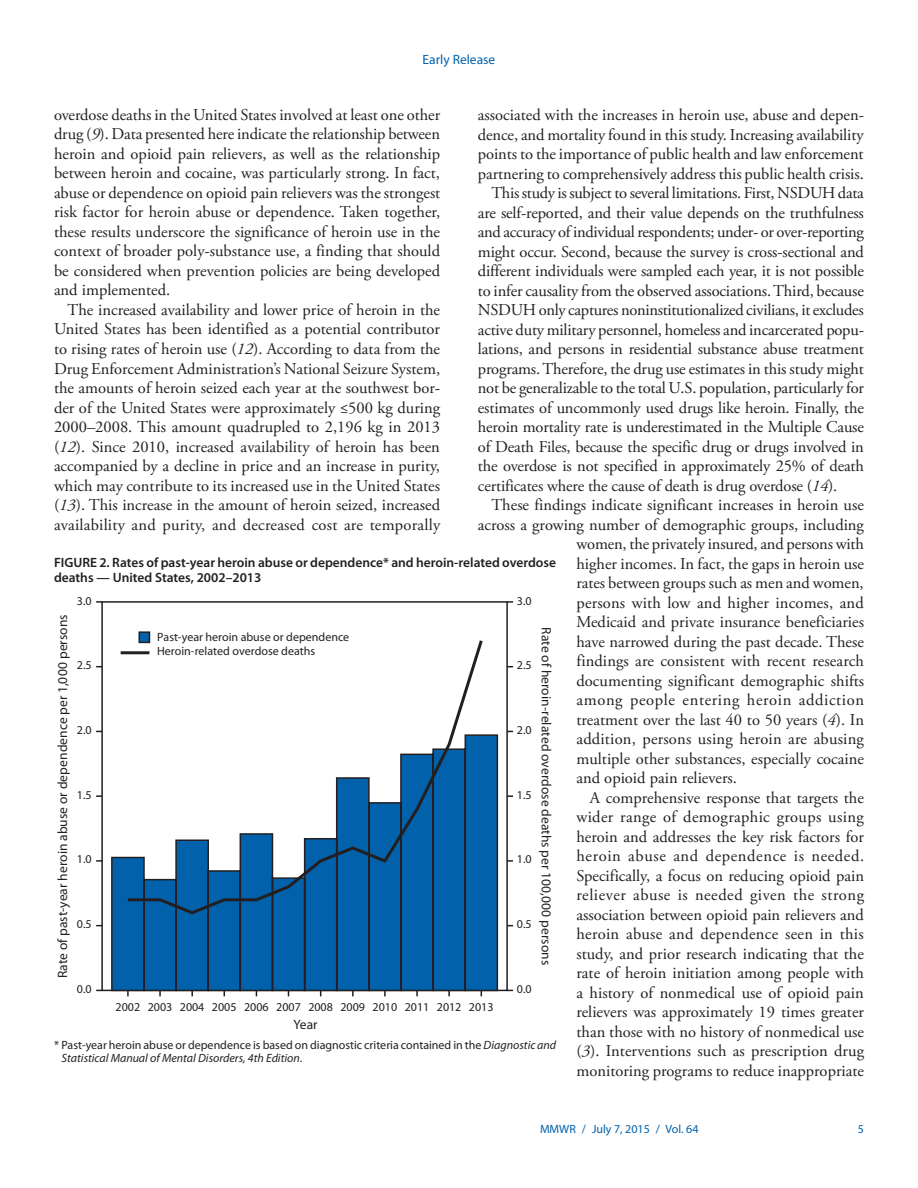
<style>
.page{position:relative;width:918px;height:1188px;background:#fff}
.page>*{position:absolute;margin:0;border:0;box-sizing:border-box;transform-origin:0 0}
.Paragraph{font:16.5px/19.5px "Adobe Garamond Pro";color:#231f20;text-align:justify}
.Paragraph-2{font:16.5px "Adobe Garamond Pro";letter-spacing:.04em;color:#231f20}
.t1{font:13.5px "Myriad Pro";letter-spacing:.005em;color:#231f20}
.Figure_Title{font:600 13.5px/15px "Myriad Pro";color:#231f20}
.t2{font:13.5px "Myriad Pro";color:#0161ab}
.Figure_Footnote{font:12px/14.4px "Myriad Pro";color:#231f20}
.t3{font:12px "Myriad Pro";color:#0161ab}
.s1{font-style:italic}
</style>
<div class="page">
<div style="left:101px;top:601px;width:407px;height:390px;border:2px solid #231f20"></div>
<svg style="left:507px;top:860px;width:6px;height:2px"></svg>
<svg style="left:507px;top:795px;width:6px;height:2px"></svg>
<svg style="left:507px;top:601px;width:6px;height:2px"></svg>
<svg style="left:96px;top:860px;width:6px;height:2px"></svg>
<svg style="left:96px;top:795px;width:6px;height:2px"></svg>
<svg style="left:96px;top:601px;width:6px;height:2px"></svg>
<div style="left:139px;top:632px;width:10px;height:10px;background:#0161ab"></div>
<div style="left:138px;top:631px;width:12px;height:12px;border:2px solid #231f20"></div>
<hr style="left:121px;top:651px;width:28px;height:3px;background:#231f20">
<svg style="left:110px;top:734px;width:389px;height:258px"></svg>
<svg style="left:448px;top:990px;width:2px;height:6px"></svg>
<svg style="left:416px;top:990px;width:2px;height:6px"></svg>
<svg style="left:384px;top:990px;width:2px;height:6px"></svg>
<svg style="left:352px;top:990px;width:2px;height:6px"></svg>
<svg style="left:191px;top:990px;width:2px;height:6px"></svg>
<svg style="left:159px;top:990px;width:2px;height:6px"></svg>
<svg style="left:127px;top:990px;width:2px;height:6px"></svg>
<svg style="left:125px;top:637px;width:360px;height:279px"></svg>
<p class="t2" style="left:423px;top:51px;width:74px">Early Release</p>
<p class="Paragraph" style="left:54px;top:106px;width:388px">overdose deaths in the United States involved at least one other drug (<span class="s1">9</span>). Data presented here indicate the relationship between heroin and opioid pain relievers, as well as the relationship between heroin and cocaine, was particularly strong. In fact, abuse or dependence on opioid pain relievers was the strongest risk factor for heroin abuse or dependence. Taken together, these results underscore the significance of heroin use in the context of broader poly-substance use, a finding that should be considered when prevention policies are being developed and implemented.</p>
<p class="Paragraph" style="left:54px;top:301px;width:388px;text-indent:13px">The increased availability and lower price of heroin in the United States has been identified as a potential contributor to rising rates of heroin use (<span class="s1">12</span>). According to data from the Drug Enforcement Administration’s National Seizure System, the amounts of heroin seized each year at the southwest bor&shy;der of the United States were approximately ≤500 kg during 2000–2008. This amount quadrupled to 2,196 kg in 2013 (<span class="s1">12</span>). Since 2010, increased availability of heroin has been accompanied by a decline in price and an increase in purity, which may contribute to its increased use in the United States (<span class="s1">13</span>). This increase in the amount of heroin seized, increased availability and purity, and decreased cost are temporally</p>
<p class="Paragraph" style="left:478px;top:106px;width:388px">associated with the increases in heroin use, abuse and depen&shy;dence, and mortality found in this study. Increasing availability points to the importance of public health and law enforcement partnering to comprehensively address this public health crisis.</p>
<p class="Paragraph" style="left:478px;top:184px;width:388px;text-indent:13px">This study is subject to several limitations. First, NSDUH data are self-reported, and their value depends on the truthfulness and accuracy of individual respondents; under- or over-reporting might occur. Second, because the survey is cross-sectional and different individuals were sampled each year, it is not possible to infer causality from the observed associations. Third, because NSDUH only captures noninstitutionalized civilians, it excludes active duty military personnel, homeless and incarcerated popu&shy;lations, and persons in residential substance abuse treatment programs. Therefore, the drug use estimates in this study might not be generalizable to the total U.S. population, particularly for estimates of uncommonly used drugs like heroin. Finally, the heroin mortality rate is underestimated in the Multiple Cause of Death Files, because the specific drug or drugs involved in the overdose is not specified in approximately 25% of death certificates where the cause of death is drug overdose (<span class="s1">14</span>).</p>
<p class="Paragraph" style="left:491px;top:496px;width:374px">These findings indicate significant increases in heroin use</p>
<p class="Paragraph" style="left:478px;top:515px;width:388px">across a growing number of demographic groups, including</p>
<p class="Paragraph" style="left:576px;top:535px;width:289px">women, the privately insured, and persons with</p>
<p class="Paragraph" style="left:576px;top:554px;width:289px">higher incomes. In fact, the gaps in heroin use</p>
<p class="Paragraph" style="left:576px;top:574px;width:289px">rates between groups such as men and women,</p>
<p class="Paragraph" style="left:576px;top:593px;width:289px">persons with low and higher incomes, and</p>
<p class="Paragraph" style="left:576px;top:613px;width:289px">Medicaid and private insurance beneficiaries</p>
<p class="Paragraph" style="left:576px;top:632px;width:289px">have narrowed during the past decade. These</p>
<p class="Paragraph" style="left:576px;top:652px;width:289px">findings are consistent with recent research</p>
<p class="Paragraph" style="left:576px;top:671px;width:289px">documenting significant demographic shifts</p>
<p class="Paragraph-2" style="left:576px;top:690px;width:289px">among people entering heroin addiction</p>
<p class="Paragraph" style="left:576px;top:710px;width:289px">treatment over the last 40 to 50 years (<span class="s1">4</span>). In</p>
<p class="Paragraph" style="left:576px;top:730px;width:289px">addition, persons using heroin are abusing</p>
<p class="Paragraph" style="left:576px;top:749px;width:289px">multiple other substances, especially cocaine</p>
<p class="Paragraph" style="left:576px;top:769px;width:162px">and opioid pain relievers.</p>
<p class="Paragraph" style="left:576px;top:788px;width:289px;text-indent:13px">A comprehensive response that targets the wider range of demographic groups using heroin and addresses the key risk factors for heroin abuse and dependence is needed.<br>Specifically, a focus on reducing opioid pain reliever abuse is needed given the strong association between opioid pain relievers and heroin abuse and dependence seen in this study, and prior research indicating that the rate of heroin initiation among people with a history of nonmedical use of opioid pain relievers was approximately 19 times greater than those with no history of nonmedical use (<span class="s1">3</span>). Interventions such as prescription drug monitoring programs to reduce inappropriate</p>
<p class="Figure_Title" style="left:54px;top:555px;width:504px">FIGURE 2. Rates of past-year heroin abuse or dependence* and heroin-related overdose deaths — United States, 2002–2013</p>
<p class="Figure_Footnote" style="left:77px;top:593px;width:16px">3.0</p>
<p class="Figure_Footnote" style="left:517px;top:593px;width:16px">3.0</p>
<p class="t1" style="left:54px;top:978px;width:365px;rotate:-90deg">Rate of past-year heroin abuse or dependence per 1,000 persons</p>
<p class="t1" style="left:555px;top:627px;width:339px;rotate:90deg">Rate of heroin-related overdose deaths per 100,000 persons</p>
<p class="Figure_Footnote" style="left:157px;top:629px;width:194px">Past-year heroin abuse or dependence<br>Heroin-related overdose deaths</p>
<p class="Figure_Footnote" style="left:77px;top:658px;width:16px">2.5</p>
<p class="Figure_Footnote" style="left:517px;top:658px;width:16px">2.5</p>
<p class="Figure_Footnote" style="left:77px;top:723px;width:16px">2.0</p>
<p class="Figure_Footnote" style="left:517px;top:723px;width:16px">2.0</p>
<p class="Figure_Footnote" style="left:77px;top:787px;width:16px">1.5</p>
<p class="Figure_Footnote" style="left:517px;top:787px;width:16px">1.5</p>
<p class="Figure_Footnote" style="left:77px;top:852px;width:16px">1.0</p>
<p class="Figure_Footnote" style="left:517px;top:852px;width:16px">1.0</p>
<p class="Figure_Footnote" style="left:77px;top:917px;width:16px">0.5</p>
<p class="Figure_Footnote" style="left:517px;top:917px;width:16px">0.5</p>
<p class="Figure_Footnote" style="left:77px;top:981px;width:16px">0.0</p>
<p class="Figure_Footnote" style="left:517px;top:981px;width:16px">0.0</p>
<p class="Figure_Footnote" style="left:116px;top:999px;width:379px">2002 2003 2004 2005 2006 2007 2008 2009 2010 2011 2012 2013</p>
<p class="t1" style="left:293px;top:1017px;width:26px">Year</p>
<p class="Figure_Footnote" style="left:62px;top:1038px;width:496px;line-height:13.5px;text-indent:-8px">* Past-year heroin abuse or dependence is based on diagnostic criteria contained in the <span class="s1">Diagnostic and<br>Statistical Manual of Mental Disorders, 4th Edition</span>.</p>
<p class="t3" style="left:540px;top:1121px;width:160px">MMWR / July 7, 2015 / Vol. 64</p>
<p class="t3" style="left:858px;top:1121px;width:8px">5</p>
</div>
